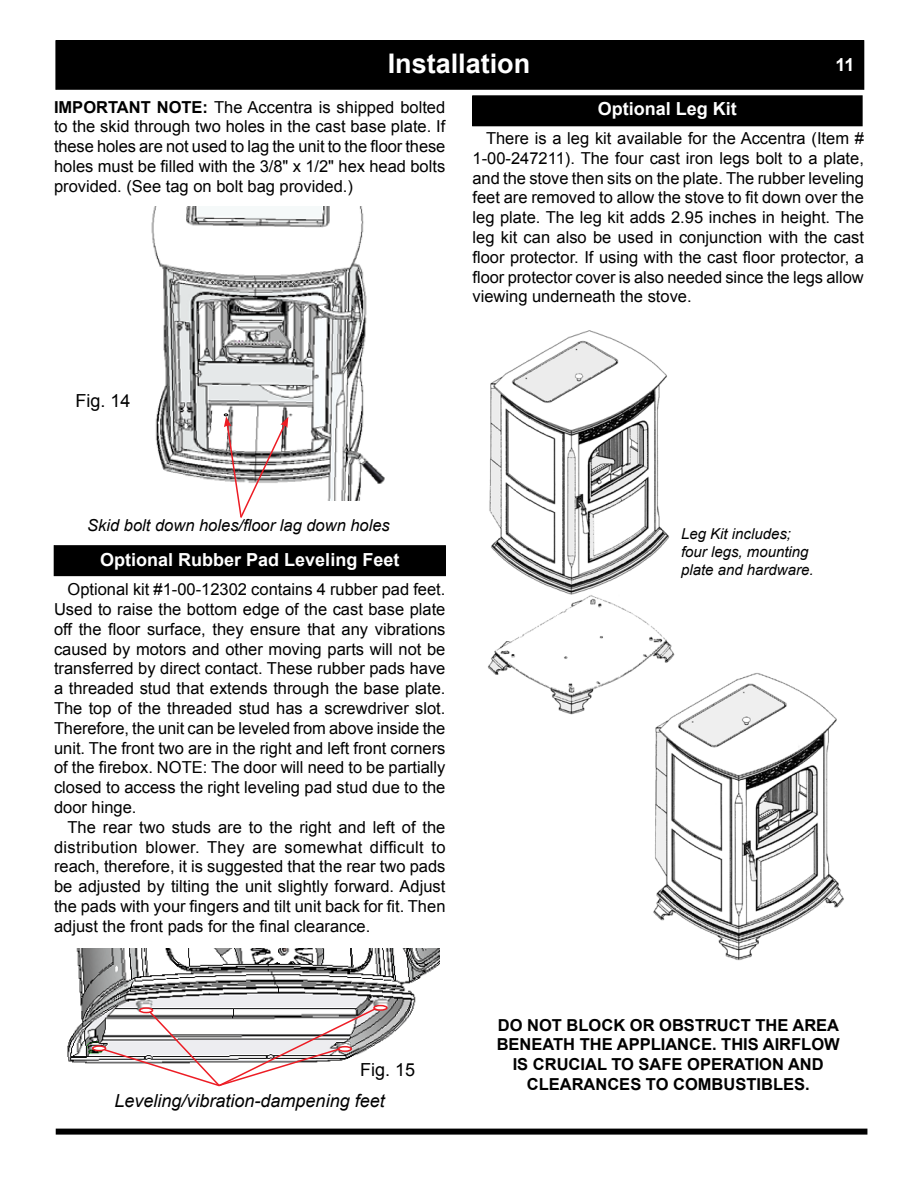
<style>
.page{position:relative;width:918px;height:1188px;background:#fff}
.page>*{position:absolute;margin:0;border:0;box-sizing:border-box;transform-origin:0 0}
.t1{font:700 27px "Arial";color:#fff}
.t2{font:700 18px "Arial";color:#fff}
.t3{font:italic 18px "Arial";color:#000}
.t4{font:18px "Arial";color:#000}
.t5{font:16.5px/19.8px "Arial";color:#000;text-align:justify}
.t6{font:700 16.5px "Arial";color:#000}
.t7{font:italic 16.5px "Arial";color:#000}
.t8{font:italic 15px/18px "Arial";color:#000}
.s1{font-weight:700}
</style>
<div class="page">
<div style="left:56px;top:41px;width:808px;height:48px;background:#000"></div>
<div style="left:56px;top:40px;width:808px;height:49px;border:1px solid #000"></div>
<div style="left:56px;top:1129px;width:811px;height:6px;background:#000"></div>
<img style="left:151px;top:207px;width:234px;height:293px">
<svg style="left:224px;top:414px;width:64px;height:104px"></svg>
<div style="left:54px;top:546px;width:391px;height:30px;background:#000"></div>
<div style="left:54px;top:545px;width:392px;height:31px;border:1px solid #000"></div>
<div style="left:473px;top:96px;width:389px;height:30px;background:#000"></div>
<img style="left:488px;top:330px;width:187px;height:385px">
<img style="left:645px;top:668px;width:199px;height:293px">
<img style="left:67px;top:949px;width:372px;height:115px">
<div style="left:92px;top:1045px;width:14px;height:6px;border:2px solid #ed1c24;border-radius:50%"></div>
<div style="left:373px;top:1005px;width:15px;height:6px;border:2px solid #ed1c24;border-radius:50%"></div>
<svg style="left:103px;top:1007px;width:274px;height:80px"></svg>
<h1 class="t1" style="left:388px;top:46px;width:144px">Installation</h1>
<p class="t2" style="left:835px;top:53px;width:21px">11</p>
<p class="t5" style="left:54px;top:97px;width:393px"><span class="s1">IMPORTANT NOTE:</span> The Accentra is shipped bolted to the skid through two holes in the cast base plate. If these holes are not used to lag the unit to the floor these holes must be filled with the 3/8" x 1/2" hex head bolts provided. (See tag on bolt bag provided.)</p>
<p class="t2" style="left:598px;top:97px;width:141px">Optional Leg Kit</p>
<p class="t5" style="left:473px;top:128px;width:393px;text-indent:13px">There is a leg kit available for the Accentra (Item # 1-00-247211). The four cast iron legs bolt to a plate, and the stove then sits on the plate. The rubber leveling feet are removed to allow the stove to fit down over the leg plate. The leg kit adds 2.95 inches in height. The leg kit can also be used in conjunction with the cast floor protector. If using with the cast floor protector, a floor protector cover is also needed since the legs allow viewing underneath the stove.</p>
<p class="t4" style="left:75px;top:389px;width:57px">Fig. 14</p>
<p class="t7" style="left:87px;top:514px;width:304px">Skid bolt down holes/floor lag down holes</p>
<p class="t2" style="left:100px;top:548px;width:301px">Optional Rubber Pad Leveling Feet</p>
<p class="t5" style="left:54px;top:580px;width:393px;text-indent:13px">Optional kit #1-00-12302 contains 4 rubber pad feet.<br>Used to raise the bottom edge of the cast base plate off the floor surface, they ensure that any vibrations caused by motors and other moving parts will not be transferred by direct contact. These rubber pads have a threaded stud that extends through the base plate.<br>The top of the threaded stud has a screwdriver slot.<br>Therefore, the unit can be leveled from above inside the unit. The front two are in the right and left front corners of the firebox. NOTE: The door will need to be partially closed to access the right leveling pad stud due to the door hinge.</p>
<p class="t5" style="left:54px;top:817px;width:393px;text-indent:13px">The rear two studs are to the right and left of the distribution blower. They are somewhat difficult to reach, therefore, it is suggested that the rear two pads be adjusted by tilting the unit slightly forward. Adjust the pads with your fingers and tilt unit back for fit. Then adjust the front pads for the final clearance.</p>
<p class="t4" style="left:360px;top:1058px;width:57px">Fig. 15</p>
<p class="t3" style="left:115px;top:1089px;width:272px">Leveling/vibration-dampening feet</p>
<p class="t8" style="left:681px;top:525px;width:134px">Leg Kit includes; four legs, mounting plate and hardware.</p>
<p class="t6" style="left:498px;top:1014px;width:343px">DO NOT BLOCK OR OBSTRU CT THE AREA</p>
<p class="t6" style="left:497px;top:1034px;width:345px">BENEATH THE APPLIANCE. THIS AIRFLOW</p>
<p class="t6" style="left:513px;top:1053px;width:311px">IS CRUCIAL TO SAFE OPERATION AND</p>
<p class="t6" style="left:527px;top:1073px;width:184px">CLEARANCES TO COMBU</p>
<p class="t6" style="left:735px;top:1073px;width:76px">STIBLES.</p>
</div>
